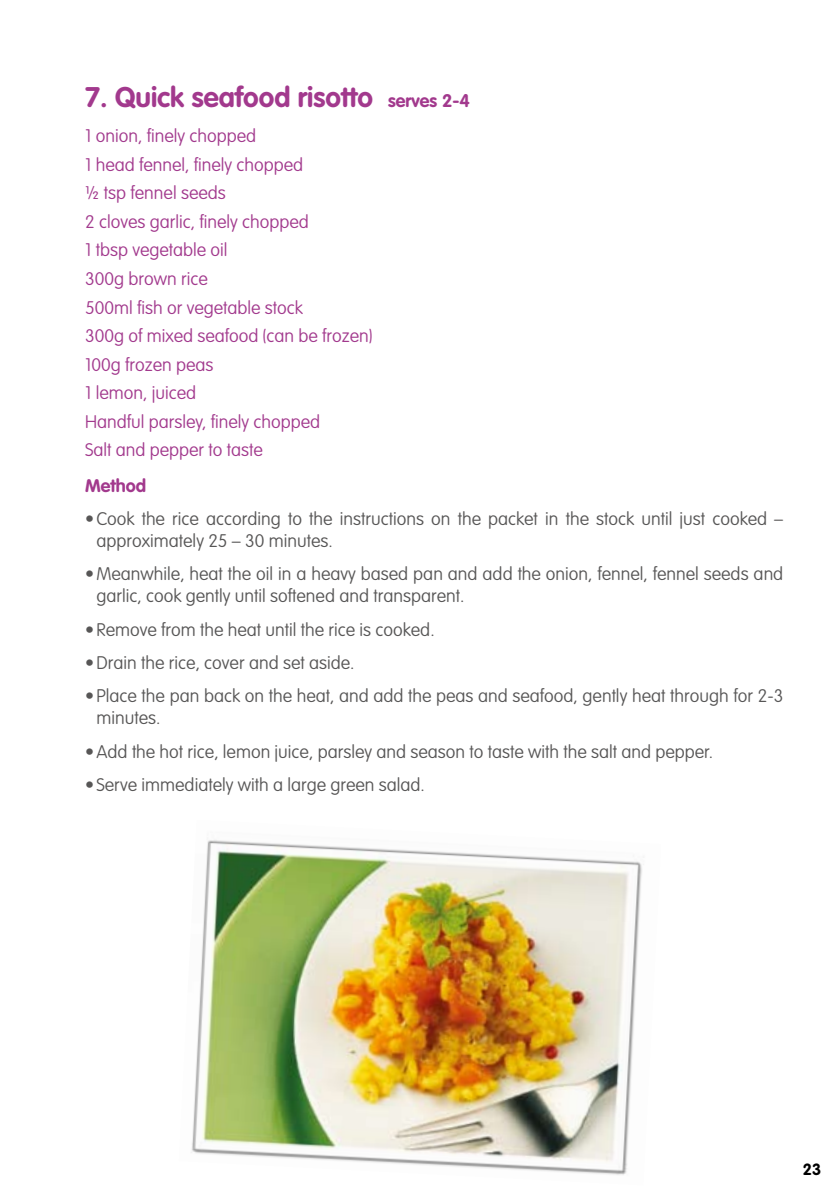
<style>
.page{position:relative;width:840px;height:1191px;background:#fff}
.page>*{position:absolute;margin:0;border:0;box-sizing:border-box;transform-origin:0 0}
.t1{font:700 28px "VAG Rounded";color:#a2398d}
.t2{font:100 18px/22px "VAG Rounded";color:#575656}
.t3{font:100 18px/28.6px "VAG Rounded";color:#a2398d}
.t4{font:700 18px "VAG Rounded";color:#a2398d}
.t5{font:700 16px "VAG Rounded";color:#000}
.s1{font-size:18px}
</style>
<div class="page">
<img style="left:191px;top:840px;width:451px;height:335px">
<h1 class="t1" style="left:85px;top:81px;width:386px">7. Quick seafood risotto <span class="s1">serves 2-4</span></h1>
<p class="t3" style="left:85px;top:122px;width:289px">1 onion, finely chopped<br>1 head fennel, finely chopped<br>½ tsp fennel seeds<br>2 cloves garlic, finely chopped<br>1 tbsp vegetable oil<br>300g brown rice<br>500ml fish or vegetable stock<br>300g of mixed seafood (can be frozen)<br>100g frozen peas<br>1 lemon, juiced<br>Handful parsley, finely chopped<br>Salt and pepper to taste</p>
<p class="t4" style="left:85px;top:475px;width:63px">Method</p>
<p class="t2" style="left:96px;top:507px;width:687px;text-indent:-11px">• Cook the rice according to the instructions on the packet in the stock until just cooked – approximately 25 – 30 minutes.</p>
<p class="t2" style="left:96px;top:563px;width:687px;text-indent:-11px">• Meanwhile, heat the oil in a heavy based pan and add the onion, fennel, fennel seeds and garlic, cook gently until softened and transparent.</p>
<p class="t2" style="left:85px;top:618px;width:351px">• Remove from the heat until the rice is cooked.</p>
<p class="t2" style="left:85px;top:651px;width:270px">• Drain the rice, cover and set aside.</p>
<p class="t2" style="left:97px;top:685px;width:687px;text-indent:-11px">• Place the pan back on the heat, and add the peas and seafood, gently heat through for 2-3 minutes.</p>
<p class="t2" style="left:85px;top:740px;width:629px">• Add the hot rice, lemon juice, parsley and season to taste with the salt and pepper.</p>
<p class="t2" style="left:85px;top:773px;width:341px">• Serve immediately with a large green salad.</p>
<p class="t5" style="left:802px;top:1160px;width:20px">23</p>
</div>
